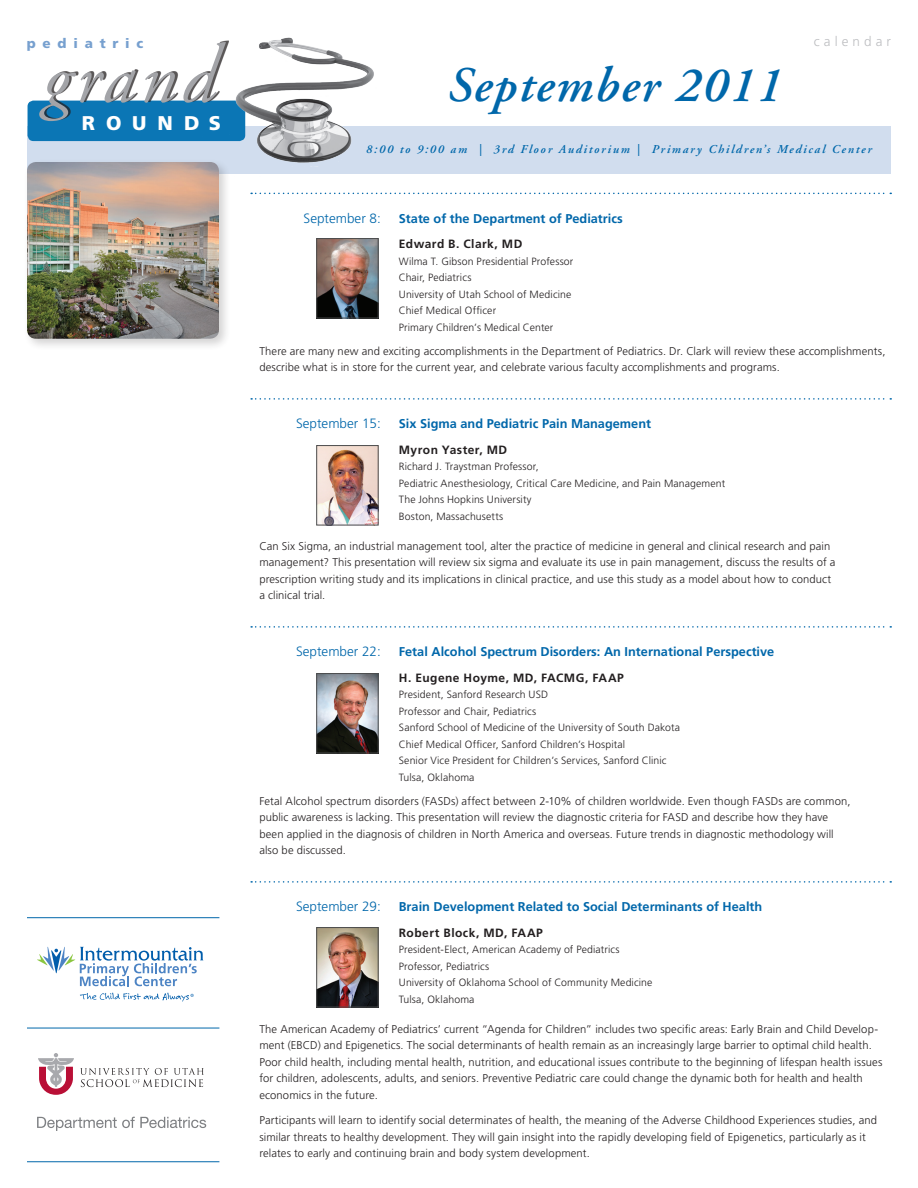
<style>
.page{position:relative;width:918px;height:1188px;background:#fff}
.page>*{position:absolute;margin:0;border:0;box-sizing:border-box;transform-origin:0 0}
.t1{font:italic 600 49.5px "Adobe Garamond";letter-spacing:.035em;color:#0067aa}
.t2{font:900 19.8px "Frutiger LT Std";letter-spacing:.56em;color:#fff}
.t3{font:300 13.5px "Frutiger LT Std";color:#0067aa}
.t4{font:900 13.5px "Frutiger LT Std";letter-spacing:.5em;color:#77a0cf}
.t5{font:300 13.5px "Frutiger LT Std";letter-spacing:.3em;color:#bdbec1}
.t6{font:700 12.75px "Frutiger LT Std";color:#0067aa}
.t7{font:700 12px "Frutiger LT Std";letter-spacing:.04em;color:#231f20}
.t8{font:italic 600 12px "Adobe Garamond";letter-spacing:.15em;color:#0067aa}
.t9{font:300 11.25px/16.5px "Frutiger LT Std";letter-spacing:.01em;color:#231f20}
.t10{font:300 10.5px/16.5px "Frutiger LT Std";letter-spacing:.01em;color:#231f20}
</style>
<div class="page">
<div style="left:27px;top:126px;width:864px;height:47px;background:#d1ddee"></div>
<div style="left:28px;top:101px;width:217px;height:40px;background:#0b76b5;border-radius:6px"></div>
<svg style="left:39px;top:69px;width:164px;height:52px"></svg>
<img style="left:203px;top:37px;width:209px;height:137px">
<div style="left:23px;top:158px;width:209px;height:194px;background:#231f20;opacity:.2"></div>
<img style="left:27px;top:162px;width:192px;height:177px">
<svg style="left:80px;top:993px;width:114px;height:9px"></svg>
<svg style="left:37px;top:947px;width:166px;height:39px"></svg>
<svg style="left:80px;top:1068px;width:124px;height:19px"></svg>
<svg style="left:38px;top:1053px;width:36px;height:42px"></svg>
<svg style="left:37px;top:1117px;width:169px;height:14px"></svg>
<hr style="left:27px;top:917px;width:192px;height:1px;background:#0067aa">
<hr style="left:27px;top:1028px;width:192px;height:1px;background:#0067aa">
<hr style="left:27px;top:1161px;width:192px;height:1px;background:#0067aa">
<svg style="left:251px;top:193px;width:640px;height:1px"></svg>
<svg style="left:251px;top:398px;width:640px;height:2px"></svg>
<svg style="left:251px;top:626px;width:640px;height:2px"></svg>
<svg style="left:251px;top:881px;width:640px;height:2px"></svg>
<img style="left:318px;top:240px;width:59px;height:76px">
<div style="left:316px;top:238px;width:63px;height:80px;border:1px solid #4b4c4d"></div>
<img style="left:318px;top:447px;width:59px;height:76px">
<div style="left:316px;top:445px;width:63px;height:80px;border:1px solid #4b4c4d"></div>
<img style="left:318px;top:675px;width:59px;height:76px">
<div style="left:316px;top:673px;width:63px;height:80px;border:1px solid #4b4c4d"></div>
<img style="left:318px;top:929px;width:59px;height:76px">
<div style="left:316px;top:927px;width:63px;height:80px;border:1px solid #4b4c4d"></div>
<p class="t4" style="left:27px;top:35px;width:118px">pediatric</p>
<h2 class="t2" style="left:82px;top:111px;width:141px">ROUNDS</h2>
<h1 class="t1" style="left:448px;top:58px;width:336px">September 2011</h1>
<p class="t5" style="left:814px;top:34px;width:79px">calendar</p>
<p class="t8" style="left:366px;top:143px;width:507px">8:00 to 9:00 am | 3rd Floor Auditorium | Primary Children’s Medical Center</p>
<p class="t3" style="left:304px;top:210px;width:79px">September 8:</p>
<p class="t6" style="left:399px;top:211px;width:225px">State of the Department of Pediatrics</p>
<p class="t7" style="left:399px;top:237px;width:125px">Edward B. Clark, MD</p>
<p class="t10" style="left:399px;top:253px;width:176px">Wilma T. Gibson Presidential Professor<br>Chair, Pediatrics<br>University of Utah School of Medicine<br>Chief Medical Officer<br>Primary Children’s Medical Center</p>
<p class="t9" style="left:259px;top:343px;width:628px">There are many new and exciting accomplishments in the Department of Pediatrics. Dr. Clark will review these accomplishments, describe what is in store for the current year, and celebrate various faculty accomplishments and programs.</p>
<p class="t3" style="left:296px;top:416px;width:86px">September 15:</p>
<p class="t6" style="left:399px;top:416px;width:254px">Six Sigma and Pediatric Pain Management</p>
<p class="t7" style="left:399px;top:442px;width:110px">Myron Yaster, MD</p>
<p class="t10" style="left:399px;top:458px;width:328px">Richard J. Traystman Professor,<br>Pediatric Anesthesiology, Critical Care Medicine, and Pain Management The Johns Hopkins University<br>Boston, Massachusetts</p>
<p class="t9" style="left:259px;top:538px;width:578px">Can Six Sigma, an industrial management tool, alter the practice of medicine in general and clinical research and pain management? This presentation will review six sigma and evaluate its use in pain management, discuss the results of a prescription writing study and its implications in clinical practice, and use this study as a model about how to conduct a clinical trial.</p>
<p class="t3" style="left:296px;top:644px;width:86px">September 22:</p>
<p class="t6" style="left:399px;top:644px;width:377px">Fetal Alcohol Spectrum Disorders: An International Perspective</p>
<p class="t7" style="left:399px;top:670px;width:227px">H. Eugene Hoyme, MD, FACMG, FAAP</p>
<p class="t10" style="left:399px;top:686px;width:283px">President, Sanford Research USD<br>Professor and Chair, Pediatrics<br>Sanford School of Medicine of the University of South Dakota Chief Medical Officer, Sanford Children’s Hospital<br>Senior Vice President for Children’s Services, Sanford Clinic Tulsa, Oklahoma</p>
<p class="t9" style="left:259px;top:793px;width:593px">Fetal Alcohol spectrum disorders (FASDs) affect between 2-10% of children worldwide. Even though FASDs are common, public awareness is lacking. This presentation will review the diagnostic criteria for FASD and describe how they have been applied in the diagnosis of children in North America and overseas. Future trends in diagnostic methodology will also be discussed.</p>
<p class="t3" style="left:296px;top:899px;width:86px">September 29:</p>
<p class="t6" style="left:399px;top:899px;width:365px">Brain Development Related to Social Determinants of Health</p>
<p class="t7" style="left:399px;top:925px;width:146px">Robert Block, MD, FAAP</p>
<p class="t10" style="left:399px;top:941px;width:255px">President-Elect, American Academy of Pediatrics Professor, Pediatrics<br>University of Oklahoma School of Community Medicine Tulsa, Oklahoma</p>
<p class="t9" style="left:259px;top:1021px;width:625px">The American Academy of Pediatrics’ current “Agenda for Children” includes two specific areas: Early Brain and Child Develop&shy;ment (EBCD) and Epigenetics. The social determinants of health remain as an increasingly large barrier to optimal child health.<br>Poor child health, including mental health, nutrition, and educational issues contribute to the beginning of lifespan health issues for children, adolescents, adults, and seniors. Preventive Pediatric care could change the dynamic both for health and health economics in the future.</p>
<p class="t9" style="left:259px;top:1112px;width:619px">Participants will learn to identify social determinates of health, the meaning of the Adverse Childhood Experiences studies, and similar threats to healthy development. They will gain insight into the rapidly developing field of Epigenetics, particularly as it relates to early and continuing brain and body system development.</p>
</div>
